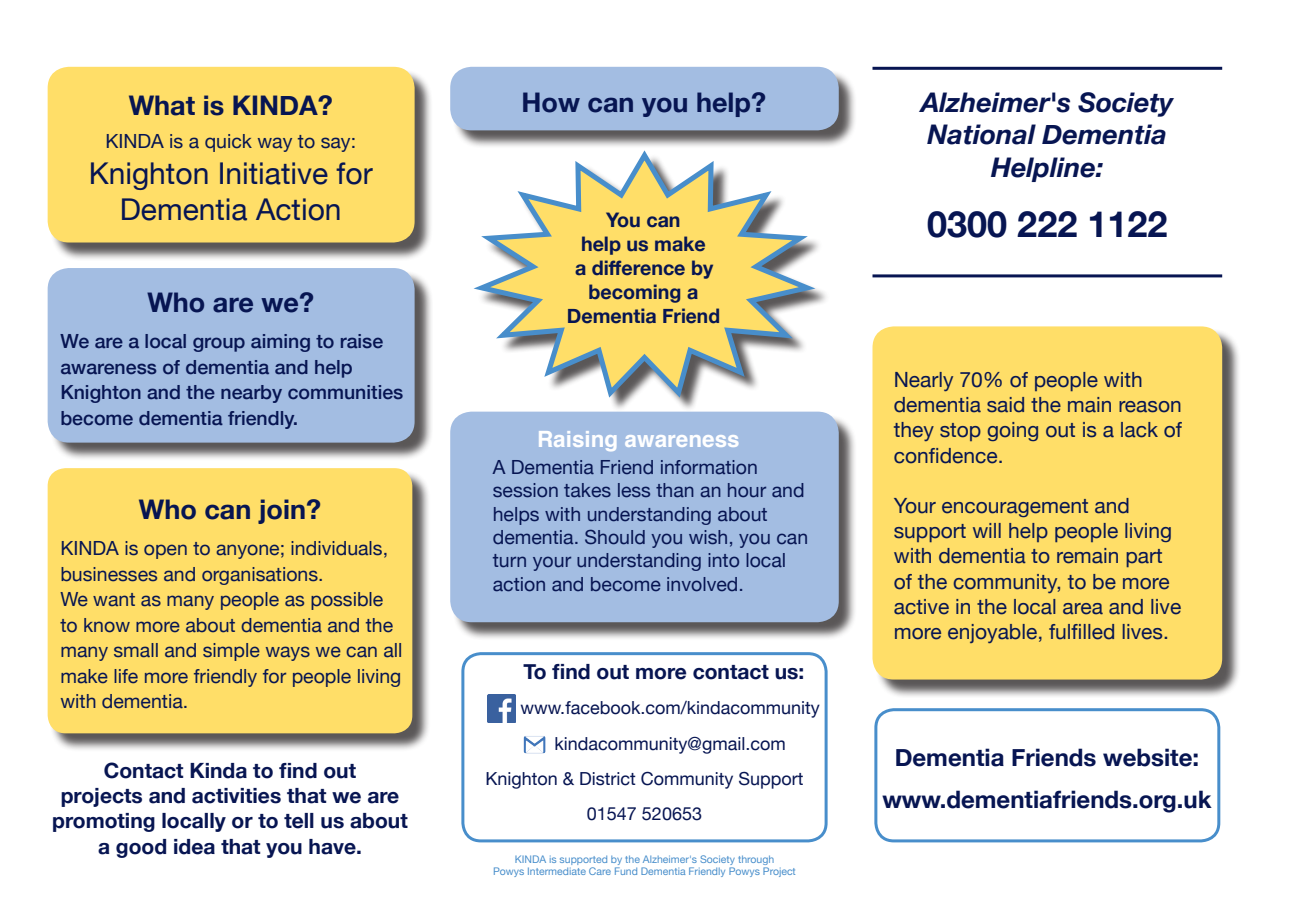
<style>
.page{position:relative;width:1289px;height:919px;background:#fff}
.page>*{position:absolute;margin:0;border:0;box-sizing:border-box;transform-origin:0 0}
.t1{font:700 36px "Helvetica Neue";color:#071552}
.t2{font:30px "Helvetica Neue";color:#071552}
.t3{font:700 27px "Helvetica Neue";color:#071552}
.t4{font:italic 700 27px/32.4px "Helvetica Neue";color:#071552;text-align:center}
.t5{font:700 24px "Helvetica Neue";color:#071552}
.t6{font:700 22.5px "Helvetica";color:#fff}
.t7{font:21px/25.2px "Helvetica Neue";color:#071552}
.t8{font:700 21px/25.2px "Helvetica Neue";color:#071552;text-align:center}
.t9{font:700 20.1px/24px "Helvetica Neue";color:#071552;text-align:center}
.t10{font:19.5px/25.5px "Helvetica Neue";color:#071552}
.t11{font:500 19.5px/25.5px "Helvetica Neue";color:#071552}
.t12{font:18px "Helvetica Neue";color:#071552}
.t13{font:10.5px "Helvetica Neue";color:#488ecb}
</style>
<div class="page">
<div style="left:452px;top:69px;width:405px;height:80px;background:#231f20;opacity:.75"></div>
<div style="left:450px;top:67px;width:388px;height:63px;background:#a3bde2;border-radius:21px"></div>
<svg style="left:465px;top:148px;width:358px;height:254px"></svg>
<div style="left:874px;top:328px;width:366px;height:370px;background:#231f20;opacity:.75"></div>
<div style="left:872px;top:326px;width:350px;height:353px;background:#ffde68;border-radius:21px"></div>
<div style="left:874px;top:708px;width:346px;height:134px;border:3px solid #488ecb;border-radius:18px"></div>
<hr style="left:872px;top:67px;width:350px;height:3px;background:#071552">
<hr style="left:872px;top:274px;width:350px;height:3px;background:#071552">
<div style="left:461px;top:652px;width:366px;height:190px;border:3px solid #488ecb;border-radius:18px"></div>
<img style="left:487px;top:695px;width:28px;height:28px">
<img style="left:523px;top:736px;width:23px;height:18px">
<div style="left:50px;top:69px;width:383px;height:192px;background:#231f20;opacity:.75"></div>
<div style="left:48px;top:67px;width:366px;height:175px;background:#ffde68;border-radius:21px"></div>
<div style="left:50px;top:470px;width:381px;height:281px;background:#231f20;opacity:.75"></div>
<div style="left:48px;top:468px;width:364px;height:265px;background:#ffde68;border-radius:18px"></div>
<div style="left:50px;top:270px;width:383px;height:191px;background:#231f20;opacity:.75"></div>
<div style="left:48px;top:268px;width:366px;height:174px;background:#a3bde2;border-radius:21px"></div>
<div style="left:452px;top:414px;width:405px;height:226px;background:#231f20;opacity:.75"></div>
<div style="left:450px;top:411px;width:388px;height:211px;background:#a3bde2;border-radius:21px"></div>
<p class="t3" style="left:129px;top:84px;width:205px">What is KINDA?</p>
<p class="t10" style="left:105px;top:130px;width:252px">KINDA is a quick way to say:</p>
<p class="t2" style="left:89px;top:152px;width:285px">Knighton Initiative for</p>
<p class="t2" style="left:120px;top:188px;width:223px">Dementia Action</p>
<p class="t3" style="left:147px;top:281px;width:168px">Who are we?</p>
<p class="t11" style="left:60px;top:328px;width:344px">We are a local group aiming to raise awareness of dementia and help<br>Knighton and the nearby communities become dementia friendly.</p>
<p class="t3" style="left:139px;top:488px;width:184px">Who can join?</p>
<p class="t10" style="left:60px;top:536px;width:329px">KINDA is open to anyone; individuals, businesses and organisations.</p>
<p class="t10" style="left:60px;top:587px;width:344px">We want as many people as possible to know more about dementia and the many small and simple ways we can all make life more friendly for people living with dementia.</p>
<p class="t8" style="left:104px;top:758px;width:254px">Contact Kinda to find out</p>
<p class="t8" style="left:52px;top:783px;width:357px">projects and activities that we are promoting locally or to tell us about a good idea that you have.</p>
<p class="t3" style="left:521px;top:81px;width:246px">How can you help?</p>
<p class="t9" style="left:575px;top:208px;width:140px">You can<br>help us make a difference by becoming a</p>
<p class="t9" style="left:567px;top:304px;width:155px">Dementia Friend</p>
<p class="t6" style="left:537px;top:421px;width:204px">Raising awareness</p>
<p class="t10" style="left:493px;top:455px;width:267px">A Dementia Friend information</p>
<p class="t10" style="left:493px;top:479px;width:317px;line-height:23.4px">session takes less than an hour and helps with understanding about dementia. Should you wish, you can turn your understanding into local action and become involved.</p>
<p class="t8" style="left:523px;top:659px;width:282px">To find out more contact us:</p>
<p class="t12" style="left:520px;top:694px;width:301px">www.facebook.com/kindacommunity</p>
<p class="t12" style="left:554px;top:730px;width:233px">kindacommunity@gmail.com</p>
<p class="t12" style="left:485px;top:765px;width:320px">Knighton &amp; District Community Support</p>
<p class="t12" style="left:587px;top:800px;width:117px">01547 520653</p>
<p class="t13" style="left:514px;top:851px;width:261px">KINDA is supported by the Alzheimer's Society through</p>
<p class="t13" style="left:493px;top:864px;width:304px">Powys Intermediate Care Fund Dementia Friendly Powys Project</p>
<p class="t4" style="left:921px;top:87px;width:254px">Alzheimer's Society<br>National Dementia<br>Helpline:</p>
<p class="t1" style="left:927px;top:195px;width:242px">0300 222 1122</p>
<p class="t7" style="left:893px;top:368px;width:290px">Nearly 70% of people with dementia said the main reason they stop going out is a lack of confidence.</p>
<p class="t7" style="left:893px;top:494px;width:289px">Your encouragement and support will help people living with dementia to remain part of the community, to be more active in the local area and live more enjoyable, fulfilled lives.</p>
<p class="t5" style="left:894px;top:738px;width:306px">Dementia Friends website:</p>
<p class="t5" style="left:882px;top:780px;width:330px">www.dementiafriends.org.uk</p>
</div>
